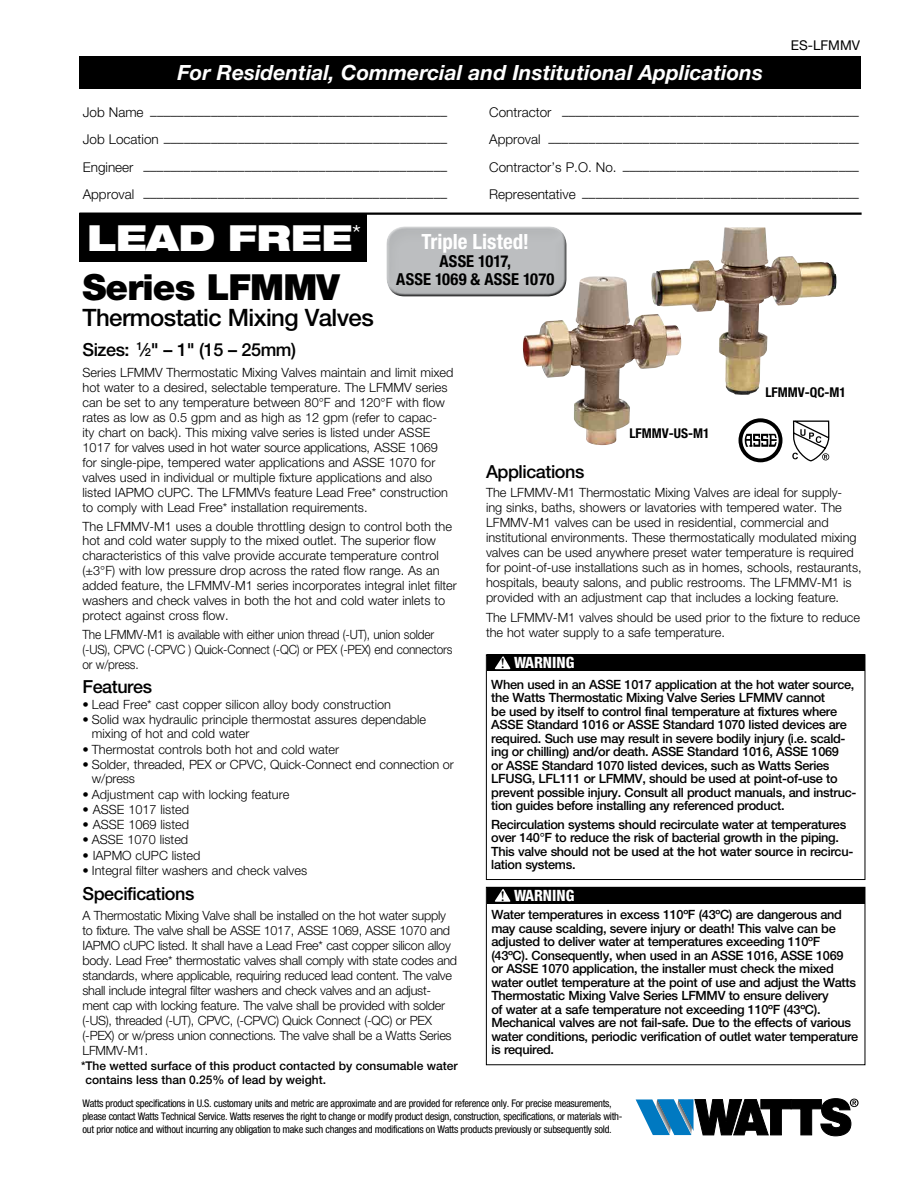
<style>
.page{position:relative;width:918px;height:1188px;background:#fff}
.page>*{position:absolute;margin:0;border:0;box-sizing:border-box;transform-origin:0 0}
.t1{font:900 36px "Helvetica Neue LT Std";letter-spacing:-.025em;color:#000}
.t2{font:900 expanded 36px "Helvetica Neue LT Std";color:#fff}
.t3{font:500 24px "Helvetica Neue LT Std";letter-spacing:-.025em;color:#000}
.t4{font:italic 700 21px "Helvetica Neue LT Std";color:#fff}
.t5{font:700 condensed 21px "Helvetica Neue LT Std";color:#fff}
.t6{font:500 18px "Helvetica Neue LT Std";letter-spacing:-.025em;color:#000}
.t7{font:700 condensed 16.5px/18px "Helvetica Neue LT Std";letter-spacing:.01em;color:#000;text-align:center}
.t8{font:800 condensed 15.6px "Helvetica Neue LT Std";color:#fff}
.t9{font:300 13.5px "Helvetica Neue LT Std";color:#000}
.t10{font:700 condensed 13.5px "Helvetica Neue LT Std";color:#000}
.t11{font:13.5px "Helvetica Neue LT Std";color:#000}
.t12{font:300 12.75px/15px "Helvetica Neue LT Std";color:#000}
.t13{font:500 12.75px/13.5px "Helvetica Neue LT Std";letter-spacing:-.025em;color:#000}
.t14{font:300 12.75px/15px "Helvetica Neue LT Std";letter-spacing:-.02em;color:#000}
.t15{font:300 12.75px/15px "Helvetica Neue LT Std";color:#000;scale:.93 1}
.t16{font:500 12px/13.5px "Helvetica Neue LT Std";color:#000}
.t17{font:condensed 10.5px/13.2px "Helvetica Neue LT Std";letter-spacing:-.025em;color:#000}
.s1{font-size:11.1px}
.s2{font-family:"Minion Pro Semibold Subh";font-weight:400;font-stretch:normal;font-size:14.55px;color:#000}
</style>
<div class="page">
<div style="left:80px;top:56px;width:781px;height:32px;background:#000"></div>
<hr style="left:79px;top:213px;width:783px;height:2px;background:#000">
<img style="left:652px;top:227px;width:182px;height:168px">
<img style="left:523px;top:276px;width:159px;height:169px">
<div style="left:385px;top:226px;width:182px;height:63px;background:#fff;opacity:.75"></div>
<div style="left:386px;top:231px;width:182px;height:67px;background:#000;opacity:.75"></div>
<div style="left:79px;top:213px;width:288px;height:49px;background:#000"></div>
<div style="left:739px;top:418px;width:43px;height:44px;border:4px solid #000;border-radius:50%"></div>
<svg style="left:745px;top:434px;width:32px;height:13px"></svg>
<svg style="left:792px;top:421px;width:37px;height:40px"></svg>
<div style="left:487px;top:654px;width:378px;height:17px;background:#000"></div>
<svg style="left:494px;top:656px;width:17px;height:13px"></svg>
<div style="left:486px;top:654px;width:379px;height:226px;border:1px solid #000"></div>
<div style="left:487px;top:887px;width:378px;height:17px;background:#000"></div>
<svg style="left:495px;top:889px;width:16px;height:13px"></svg>
<div style="left:486px;top:887px;width:379px;height:178px;border:1px solid #000"></div>
<svg style="left:636px;top:1098px;width:223px;height:38px"></svg>
<h3 class="t4" style="left:177px;top:59px;width:587px">For Residential, Commercial and Institutional Applications</h3>
<p class="t11" style="left:791px;top:37px;width:71px">ES-LFMMV</p>
<p class="t9" style="left:83px;top:107px;width:366px">Job Name ––––––––––––––––––––––––––––––––––––––––––––</p>
<p class="t9" style="left:489px;top:107px;width:371px">Contractor ––––––––––––––––––––––––––––––––––––––––––––</p>
<p class="t9" style="left:83px;top:134px;width:366px">Job Location ––––––––––––––––––––––––––––––––––––––––––</p>
<p class="t9" style="left:489px;top:134px;width:371px">Approval ––––––––––––––––––––––––––––––––––––––––––––––</p>
<p class="t9" style="left:83px;top:162px;width:366px">Engineer –––––––––––––––––––––––––––––––––––––––––––––</p>
<p class="t9" style="left:489px;top:162px;width:371px">Contractor’s P.O. No. –––––––––––––––––––––––––––––––––––</p>
<p class="t9" style="left:83px;top:189px;width:366px">Approval –––––––––––––––––––––––––––––––––––––––––––––</p>
<p class="t9" style="left:489px;top:189px;width:371px">Representative –––––––––––––––––––––––––––––––––––––––––</p>
<h1 class="t2" style="left:87px;top:215px;width:276px">LEAD FREE<sup>*</sup></h1>
<h3 class="t5" style="left:422px;top:229px;width:109px">Triple Listed!</h3>
<p class="t7" style="left:396px;top:252px;width:160px">ASSE 1017,<br>ASSE 1069 &amp; ASSE 1070</p>
<h1 class="t1" style="left:82px;top:266px;width:259px">Series LFMMV</h1>
<h2 class="t3" style="left:82px;top:303px;width:293px">Thermostatic Mixing Valves</h2>
<h3 class="t6" style="left:82px;top:338px;width:215px">Sizes: <sup>1</sup>⁄<span class="s1">2</span>" – 1" (15 – 25mm)</h3>
<p class="t12" style="left:82px;top:365px;width:372px">Series LFMMV Thermostatic Mixing Valves maintain and limit mixed hot water to a desired, selectable temperature. The LFMMV series can be set to any temperature between 80°F and 120°F with flow rates as low as 0.5 gpm and as high as 12 gpm (refer to capac-<br>ity chart on back). This mixing valve series is listed under ASSE 1017 for valves used in hot water source applications, ASSE 1069 for single-pipe, tempered water applications and ASSE 1070 for valves used in individual or multiple fixture applications and also listed IAPMO cUPC. The LFMMVs feature Lead Free* construction to comply with Lead Free* installation requirements.</p>
<p class="t12" style="left:82px;top:518px;width:376px">The LFMMV-M1 uses a double throttling design to control both the hot and cold water supply to the mixed outlet. The superior flow characteristics of this valve provide accurate temperature control (±3°F) with low pressure drop across the rated flow range. As an added feature, the LFMMV-M1 series incorporates integral inlet filter washers and check valves in both the hot and cold water inlets to protect against cross flow.</p>
<p class="t15" style="left:82px;top:627px;width:399px">The LFMMV-M1 is available with either union thread (-UT), union solder (-US), CPVC (-CPVC ) Quick-Connect (-QC) or PEX (-PEX) end connectors or w/press.</p>
<h3 class="t6" style="left:82px;top:676px;width:71px">Features</h3>
<p class="t12" style="left:82px;top:696px;width:310px">• Lead Free* cast copper silicon alloy body construction</p>
<p class="t12" style="left:92px;top:712px;width:336px;line-height:14.2px;text-indent:-9px">• Solid wax hydraulic principle thermostat assures dependable mixing of hot and cold water</p>
<p class="t12" style="left:82px;top:741px;width:258px">• Thermostat controls both hot and cold water</p>
<p class="t12" style="left:92px;top:757px;width:363px;line-height:14.2px;text-indent:-9px">• Solder, threaded, PEX or CPVC, Quick-Connect end connection or w/press</p>
<p class="t12" style="left:82px;top:786px;width:208px">• Adjustment cap with locking feature</p>
<p class="t12" style="left:82px;top:802px;width:108px">• ASSE 1017 listed</p>
<p class="t12" style="left:82px;top:817px;width:108px">• ASSE 1069 listed</p>
<p class="t12" style="left:82px;top:832px;width:107px">• ASSE 1070 listed</p>
<p class="t12" style="left:82px;top:848px;width:119px">• IAPMO cUPC listed</p>
<p class="t12" style="left:82px;top:863px;width:226px">• Integral filter washers and check valves</p>
<h3 class="t6" style="left:82px;top:883px;width:113px">Specifications</h3>
<p class="t14" style="left:82px;top:908px;width:376px">A Thermostatic Mixing Valve shall be installed on the hot water supply to fixture. The valve shall be ASSE 1017, ASSE 1069, ASSE 1070 and IAPMO cUPC listed. It shall have a Lead Free* cast copper silicon alloy body. Lead Free* thermostatic valves shall comply with state codes and standards, where applicable, requiring reduced lead content. The valve shall include integral filter washers and check valves and an adjust&shy;ment cap with locking feature. The valve shall be provided with solder (-US), threaded (-UT), CPVC, (-CPVC) Quick Connect (-QC) or PEX (-PEX) or w/press union connections. The valve shall be a Watts Series LFMMV-M1.</p>
<p class="t10" style="left:765px;top:384px;width:82px">LFMMV-QC-M1</p>
<p class="t10" style="left:629px;top:425px;width:82px">LFMMV-US-M1</p>
<h3 class="t6" style="left:486px;top:461px;width:100px">Applications</h3>
<p class="t12" style="left:486px;top:485px;width:377px">The LFMMV-M1 Thermostatic Mixing Valves are ideal for supply&shy;ing sinks, baths, showers or lavatories with tempered water. The LFMMV-M1 valves can be used in residential, commercial and institutional environments. These thermostatically modulated mixing valves can be used anywhere preset water temperature is required for point-of-use installations such as in homes, schools, restaurants, hospitals, beauty salons, and public restrooms. The LFMMV-M1 is provided with an adjustment cap that includes a locking feature.</p>
<p class="t12" style="left:486px;top:609px;width:376px">The LFMMV-M1 valves should be used prior to the fixture to reduce the hot water supply to a safe temperature.</p>
<p class="t8" style="left:501px;top:653px;width:75px"><span class="s2">!</span> WARNING</p>
<p class="t13" style="left:491px;top:677px;width:367px">When used in an ASSE 1017 application at the hot water source, the Watts Thermostatic Mixing Valve Series LFMMV cannot<br>be used by itself to control final temperature at fixtures where ASSE Standard 1016 or ASSE Standard 1070 listed devices are required. Such use may result in severe bodily injury (i.e. scald&shy;ing or chilling) and/or death. ASSE Standard 1016, ASSE 1069<br>or ASSE Standard 1070 listed devices, such as Watts Series LFUSG, LFL111 or LFMMV, should be used at point-of-use to prevent possible injury. Consult all product manuals, and instruc&shy;tion guides before installing any referenced product.</p>
<p class="t13" style="left:491px;top:817px;width:364px">Recirculation systems should recirculate water at temperatures over 140°F to reduce the risk of bacterial growth in the piping.<br>This valve should not be used at the hot water source in recircu&shy;lation systems.</p>
<p class="t8" style="left:501px;top:886px;width:75px"><span class="s2">!</span> WARNING</p>
<p class="t13" style="left:491px;top:908px;width:368px">Water temperatures in excess 110ºF (43ºC) are dangerous and may cause scalding, severe injury or death! This valve can be adjusted to deliver water at temperatures exceeding 110ºF (43ºC). Consequently, when used in an ASSE 1016, ASSE 1069 or ASSE 1070 application, the installer must check the mixed water outlet temperature at the point of use and adjust the Watts Thermostatic Mixing Valve Series LFMMV to ensure delivery<br>of water at a safe temperature not exceeding 110ºF (43ºC).<br>Mechanical valves are not fail-safe. Due to the effects of various water conditions, periodic verification of outlet water temperature is required.</p>
<p class="t16" style="left:85px;top:1059px;width:374px;text-indent:-4px">*The wetted surface of this product contacted by consumable water contains less than 0.25% of lead by weight.</p>
<p class="t17" style="left:82px;top:1096px;width:542px">Watts product specifications in U.S. customary units and metric are approximate and are provided for reference only. For precise measurements, please contact Watts Technical Service. Watts reserves the right to change or modify product design, construction, specifications, or materials with&shy;out prior notice and without incurring any obligation to make such changes and modifications on Watts products previously or subsequently sold.</p>
</div>
